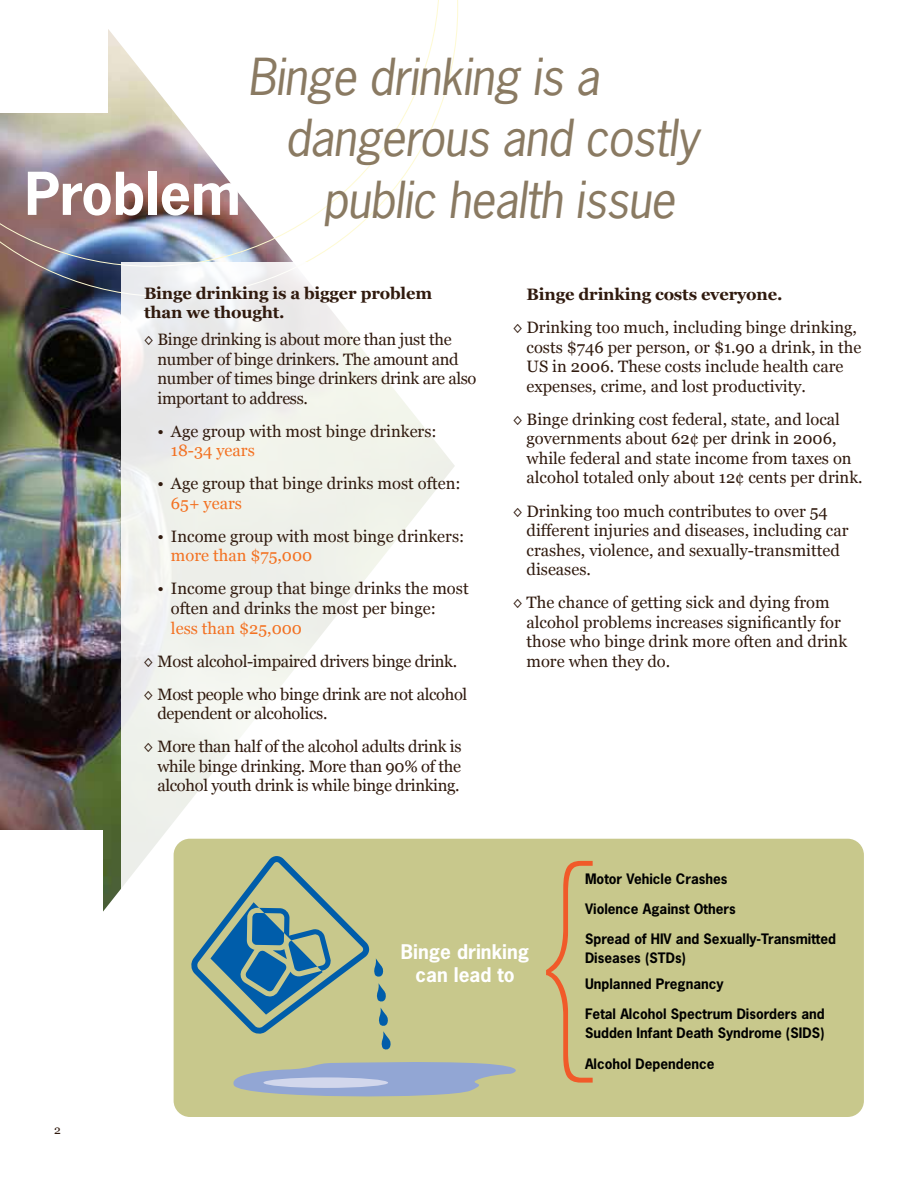
<style>
.page{position:relative;width:918px;height:1188px;background:#fff}
.page>*{position:absolute;margin:0;border:0;box-sizing:border-box;transform-origin:0 0}
.t1{font:700 55.5px "News Gothic Std";color:#fff}
.t2{font:italic 48px "News Gothic Std";letter-spacing:-.02em;color:#8a7a62}
.t3{font:700 19.05px/22.8px "News Gothic Std";color:#fff;text-align:center}
.t4{font:16.5px/19.5px "Georgia";color:#301a0e}
.t5{font:16.5px/19.5px "Georgia";letter-spacing:-.02em;color:#301a0e}
.t6{font:700 16.5px/19.5px "Georgia";letter-spacing:-.01em;color:#301a0e}
.t7{font:16.5px "Georgia";color:#f37121}
.t8{font:700 13.65px/19px "News Gothic Std";color:#000}
.t9{font:12px "Georgia";color:#301a0e}
</style>
<div class="page">
<img style="left:0;top:297px;width:121px;height:614px">
<svg style="left:0;top:0;width:458px;height:297px"></svg>
<svg style="left:0;top:0;width:440px;height:267px"></svg>
<svg style="left:121px;top:262px;width:390px;height:854px"></svg>
<div style="left:0;top:830px;width:103px;height:173px;background:#fff"></div>
<div style="left:0;top:0;width:108px;height:112px;background:#fff"></div>
<div style="left:174px;top:839px;width:690px;height:278px;background:#c8c88c;border-radius:16px"></div>
<svg style="left:546px;top:861px;width:47px;height:222px"></svg>
<svg style="left:191px;top:856px;width:200px;height:194px"></svg>
<svg style="left:233px;top:1062px;width:283px;height:35px"></svg>
<div style="left:263px;top:1077px;width:125px;height:11px;background:#d2d7ec;border-radius:50%"></div>
<h1 class="t1" style="left:25px;top:157px;width:217px">Problem</h1>
<h2 class="t2" style="left:248px;top:46px;width:353px">Binge drinking is a</h2>
<h2 class="t2" style="left:285px;top:107px;width:415px">dangerous and costly</h2>
<h2 class="t2" style="left:323px;top:169px;width:354px">public health issue</h2>
<p class="t6" style="left:144px;top:283px;width:290px">Binge drinking is a bigger problem than we thought.</p>
<p class="t5" style="left:157px;top:330px;width:320px;text-indent:-13px">◊ Binge drinking is about more than just the number of binge drinkers. The amount and number of times binge drinkers drink are also important to address.</p>
<p class="t4" style="left:157px;top:422px;width:281px">• Age group with most binge drinkers:</p>
<p class="t7" style="left:171px;top:441px;width:85px">18-34 years</p>
<p class="t4" style="left:157px;top:474px;width:305px">• Age group that binge drinks most often:</p>
<p class="t7" style="left:171px;top:493px;width:72px">65+ years</p>
<p class="t4" style="left:157px;top:527px;width:308px">• Income group with most binge drinkers:</p>
<p class="t7" style="left:171px;top:546px;width:143px">more than $75,000</p>
<p class="t4" style="left:171px;top:579px;width:299px;text-indent:-13px">• Income group that binge drinks the most often and drinks the most per binge:</p>
<p class="t7" style="left:171px;top:618px;width:133px">less than $25,000</p>
<p class="t5" style="left:144px;top:645px;width:325px;line-height:33px">◊ Most alcohol-impaired drivers binge drink. ◊ Most people who binge drink are not alcohol</p>
<p class="t5" style="left:144px;top:697px;width:319px;line-height:33px;text-indent:14px">dependent or alcoholics.<br>◊ More than half of the alcohol adults drink is</p>
<p class="t5" style="left:157px;top:757px;width:305px">while binge drinking. More than 90% of the alcohol youth drink is while binge drinking.</p>
<p class="t6" style="left:527px;top:285px;width:257px">Binge drinking costs everyone.</p>
<p class="t4" style="left:527px;top:318px;width:336px;text-indent:-13px">◊ Drinking too much, including binge drinking, costs $746 per person, or $1.90 a drink, in the US in 2006. These costs include health care expenses, crime, and lost productivity.</p>
<p class="t4" style="left:527px;top:410px;width:338px;text-indent:-13px">◊ Binge drinking cost federal, state, and local governments about 62¢ per drink in 2006, while federal and state income from taxes on alcohol totaled only about 12¢ cents per drink.</p>
<p class="t4" style="left:527px;top:501px;width:323px;text-indent:-13px">◊ Drinking too much contributes to over 54 different injuries and diseases, including car crashes, violence, and sexually-transmitted diseases.</p>
<p class="t4" style="left:527px;top:593px;width:322px;text-indent:-13px">◊ The chance of getting sick and dying from alcohol problems increases significantly for those who binge drink more often and drink more when they do.</p>
<p class="t8" style="left:585px;top:869px;width:144px">Motor Vehicle Crashes</p>
<p class="t9" style="left:54px;top:1123px;width:8px">2</p>
<p class="t3" style="left:401px;top:940px;width:130px">Binge drinking can lead to</p>
<p class="t8" style="left:585px;top:899px;width:152px">Violence Against Others</p>
<p class="t8" style="left:585px;top:929px;width:253px">Spread of HIV and Sexually-Transmitted<br>Diseases (STDs)</p>
<p class="t8" style="left:585px;top:974px;width:140px">Unplanned Pregnancy</p>
<p class="t8" style="left:585px;top:1005px;width:241px">Fetal Alcohol Spectrum Disorders and<br>Sudden Infant Death Syndrome (SIDS)</p>
<p class="t8" style="left:585px;top:1054px;width:131px">Alcohol Dependence</p>
</div>
